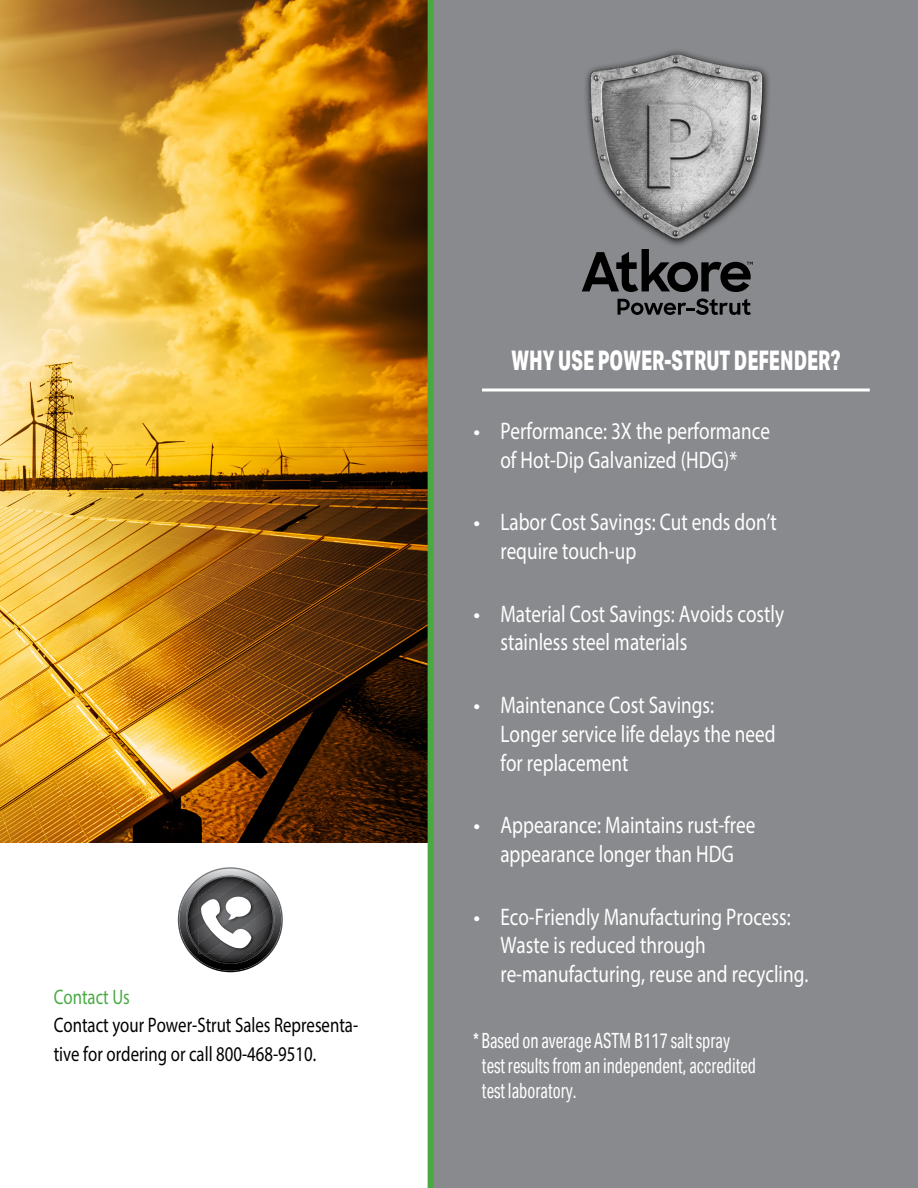
<style>
.page{position:relative;width:918px;height:1188px;background:#fff}
.page>*{position:absolute;margin:0;border:0;box-sizing:border-box;transform-origin:0 0}
.t1{font:800 27px "Aktiv Grotesk Cd";color:#fff;scale:.8 1}
.t2{font:24px/28.8px "Myriad Pro";color:#fff}
.t3{font:21px/25.2px "Aktiv Grotesk Cd";color:#fff;scale:.8 1}
.t4{font:21px/28.5px "Myriad Pro";color:#000;scale:.8 1}
.t5{font:21px "Myriad Pro";color:#49aa42;scale:.8 1}
</style>
<div class="page">
<img style="left:0;top:0;width:428px;height:842px">
<div style="left:428px;top:0;width:490px;height:1188px;background:#898a8d"></div>
<hr style="left:482px;top:388px;width:388px;height:3px;background:#fff">
<svg style="left:178px;top:867px;width:105px;height:105px"></svg>
<svg style="left:618px;top:299px;width:133px;height:16px;background:#525254"></svg>
<svg style="left:582px;top:249px;width:171px;height:43px;background:#505052"></svg>
<svg style="left:584px;top:48px;width:188px;height:200px;background:#86878a"></svg>
<img style="left:586px;top:55px;width:179px;height:186px">
<p class="t5" style="left:54px;top:984px;width:97px">Contact Us</p>
<p class="t4" style="left:54px;top:1011px;width:382px">Contact your Power-Strut Sales Representa&shy;tive for ordering or call 800-468-9510.</p>
<p class="t1" style="left:512px;top:344px;width:412px">WHY USE POWER-STRUT DEFENDER?</p>
<p class="t2" style="left:473px;top:416px;width:298px;text-align:center">• Performance: 3X the performance of Hot-Dip Galvanized (HDG)*</p>
<p class="t2" style="left:500px;top:507px;width:278px;text-indent:-27px">• Labor Cost Savings: Cut ends don’t require touch-up</p>
<p class="t2" style="left:500px;top:599px;width:285px;text-indent:-27px">• Material Cost Savings: Avoids costly stainless steel materials</p>
<p class="t2" style="left:500px;top:690px;width:277px;text-indent:-27px">• Maintenance Cost Savings:<br>Longer service life delays the need for replacement</p>
<p class="t2" style="left:473px;top:810px;width:284px;text-align:center">• Appearance: Maintains rust-free appearance longer than HDG</p>
<p class="t2" style="left:500px;top:902px;width:310px;text-indent:-27px">• Eco-Friendly Manufacturing Process:<br>Waste is reduced through re-manufacturing, reuse and recycling.</p>
<p class="t3" style="left:482px;top:1028px;width:344px;text-indent:-9px">* Based on average ASTM B117 salt spray test results from an independent, accredited test laboratory.</p>
</div>
